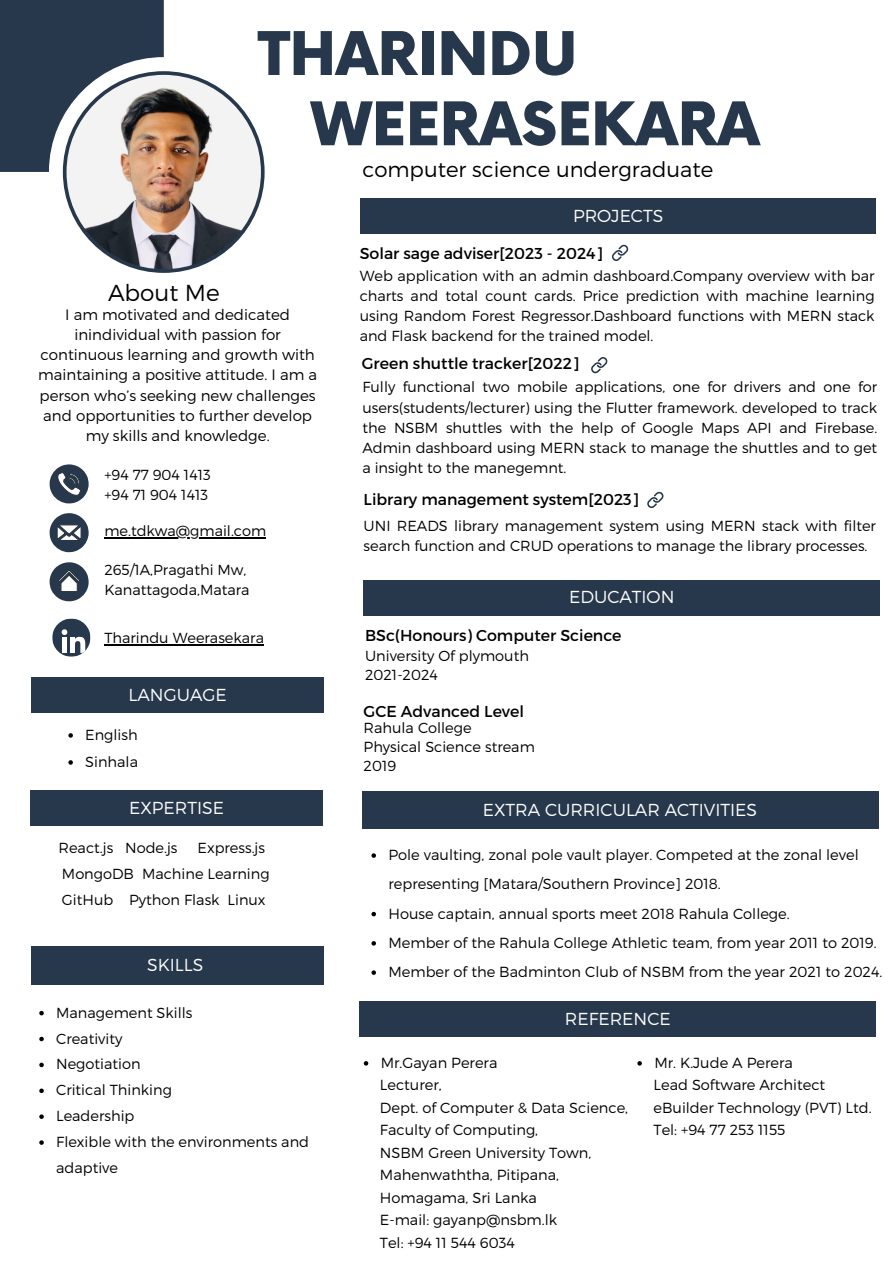
<style>
.page{position:relative;width:894px;height:1264px;background:#fff}
.page>*{position:absolute;margin:0;border:0;box-sizing:border-box;transform-origin:0 0}
.t1{font:900 58.5px "Now";color:#27384c}
.t2{font:300 23.1px "Montserrat";color:#000}
.t3{font:300 21.15px "Montserrat";color:#000}
.t4{font:300 17.4px "Montserrat";color:#fff}
.t5{font:15.75px "Montserrat";color:#010101}
.t6{font:300 15px/20.2px "Montserrat";color:#010101;text-align:center}
.t7{font:300 14.55px/20.2px "Montserrat";color:#010101}
.t8{font:300 14.55px "Montserrat";color:#000}
</style>
<div class="page">
<div style="left:31px;top:945px;width:293px;height:39px;background:#27384c"></div>
<svg style="left:0;top:0;width:264px;height:273px"></svg>
<svg style="left:39px;top:1010px;width:5px;height:5px"></svg>
<svg style="left:39px;top:1036px;width:5px;height:5px"></svg>
<svg style="left:39px;top:1062px;width:5px;height:5px"></svg>
<svg style="left:39px;top:1088px;width:5px;height:5px"></svg>
<svg style="left:39px;top:1114px;width:5px;height:4px"></svg>
<svg style="left:39px;top:1140px;width:5px;height:4px"></svg>
<div style="left:31px;top:677px;width:293px;height:35px;background:#27384c"></div>
<svg style="left:68px;top:733px;width:5px;height:4px"></svg>
<svg style="left:68px;top:760px;width:5px;height:4px"></svg>
<div style="left:363px;top:579px;width:516px;height:36px;background:#27384c"></div>
<div style="left:360px;top:198px;width:515px;height:36px;background:#27384c"></div>
<svg style="left:612px;top:244px;width:16px;height:17px"></svg>
<svg style="left:591px;top:357px;width:16px;height:16px"></svg>
<svg style="left:647px;top:491px;width:16px;height:17px"></svg>
<div style="left:361px;top:791px;width:516px;height:37px;background:#27384c"></div>
<svg style="left:371px;top:853px;width:5px;height:4px"></svg>
<svg style="left:371px;top:911px;width:5px;height:5px"></svg>
<svg style="left:371px;top:941px;width:5px;height:4px"></svg>
<svg style="left:371px;top:970px;width:5px;height:4px"></svg>
<div style="left:359px;top:1001px;width:516px;height:35px;background:#27384c"></div>
<svg style="left:50px;top:562px;width:39px;height:39px"></svg>
<svg style="left:50px;top:513px;width:39px;height:39px"></svg>
<svg style="left:50px;top:464px;width:39px;height:39px"></svg>
<svg style="left:52px;top:618px;width:38px;height:38px"></svg>
<svg style="left:62px;top:629px;width:5px;height:6px"></svg>
<div style="left:62px;top:637px;width:5px;height:16px;background:#fff"></div>
<div style="left:70px;top:637px;width:5px;height:16px;background:#fff"></div>
<svg style="left:73px;top:635px;width:13px;height:18px"></svg>
<hr style="left:104px;top:537px;width:162px;height:1px;background:#010101">
<hr style="left:104px;top:644px;width:160px;height:1px;background:#010101">
<div style="left:30px;top:790px;width:293px;height:36px;background:#27384c"></div>
<svg style="left:363px;top:1061px;width:5px;height:4px"></svg>
<svg style="left:637px;top:1061px;width:4px;height:4px"></svg>
<p class="t1" style="left:258px;top:22px;width:320px">THARINDU</p>
<p class="t1" style="left:311px;top:93px;width:450px">WEERASEKARA</p>
<h2 class="t2" style="left:108px;top:278px;width:113px">About Me</h2>
<p class="t6" style="left:38px;top:303px;width:280px">I am motivated and dedicated inindividual with passion for continuous learning and growth with maintaining a positive attitude. I am a person who’s seeking new challenges and opportunities to further develop my skills and knowledge.</p>
<h3 class="t7" style="left:104px;top:464px;width:108px">+94 77 904 1413</h3>
<h3 class="t7" style="left:104px;top:484px;width:105px">+94 71 904 1413</h3>
<p class="t7" style="left:104px;top:520px;width:163px">me.tdkwa@gmail.com</p>
<p class="t7" style="left:104px;top:558px;width:143px">265/1A,Pragathi Mw,</p>
<p class="t7" style="left:104px;top:579px;width:147px">Kanattagoda,Matara</p>
<p class="t7" style="left:104px;top:627px;width:161px">Tharindu Weerasekara</p>
<p class="t4" style="left:128px;top:683px;width:100px">LANGUAGE</p>
<h4 class="t8" style="left:85px;top:725px;width:54px">English</h4>
<p class="t8" style="left:85px;top:752px;width:54px">Sinhala</p>
<h3 class="t4" style="left:129px;top:796px;width:96px">EXPERTISE</h3>
<p class="t8" style="left:59px;top:838px;width:120px">React.js Node.js</p>
<p class="t8" style="left:197px;top:838px;width:69px">Express.js</p>
<p class="t8" style="left:62px;top:864px;width:209px">MongoDB Machine Learning</p>
<p class="t8" style="left:62px;top:889px;width:205px">GitHub Python Flask Linux</p>
<p class="t4" style="left:147px;top:953px;width:58px">SKILLS</p>
<p class="t7" style="left:56px;top:1001px;width:138px">Management Skills</p>
<h1 class="t7" style="left:56px;top:1027px;width:68px">Creativity</h1>
<h2 class="t7" style="left:56px;top:1053px;width:86px">Negotiation</h2>
<h3 class="t7" style="left:56px;top:1079px;width:117px">Critical Thinking</h3>
<h4 class="t7" style="left:56px;top:1105px;width:80px">Leadership</h4>
<p class="t7" style="left:56px;top:1128px;width:254px;line-height:25.8px">Flexible with the environments and adaptive</p>
<h3 class="t3" style="left:362px;top:156px;width:352px">computer science undergraduate</h3>
<p class="t4" style="left:573px;top:204px;width:92px">PROJECTS</p>
<p class="t5" style="left:359px;top:243px;width:245px">Solar sage adviser[2023 - 2024]</p>
<p class="t7" style="left:359px;top:265px;width:516px;text-align:justify">Web application with an admin dashboard.Company overview with bar charts and total count cards. Price prediction with machine learning using Random Forest Regressor.Dashboard functions with MERN stack and Flask backend for the trained model.</p>
<h4 class="t7" style="left:362px;top:376px;width:516px;text-align:justify">Fully functional two mobile applications, one for drivers and one for users(students/lecturer) using the Flutter framework. developed to track the NSBM shuttles with the help of Google Maps API and Firebase.<br>Admin dashboard using MERN stack to manage the shuttles and to get a insight to the manegemnt.</h4>
<p class="t5" style="left:361px;top:353px;width:219px">Green shuttle tracker[2022]</p>
<h3 class="t5" style="left:363px;top:489px;width:277px">Library management system[2023]</h3>
<p class="t7" style="left:363px;top:515px;width:514px">UNI READS library management system using MERN stack with filter search function and CRUD operations to manage the library processes.</p>
<p class="t4" style="left:569px;top:585px;width:107px">EDUCATION</p>
<p class="t5" style="left:365px;top:625px;width:258px">BSc(Honours) Computer Science</p>
<p class="t7" style="left:365px;top:645px;width:165px">University Of plymouth</p>
<p class="t7" style="left:365px;top:664px;width:74px">2021-2024</p>
<p class="t5" style="left:363px;top:700px;width:162px">GCE Advanced Level</p>
<p class="t7" style="left:363px;top:716px;width:109px">Rahula College</p>
<p class="t7" style="left:363px;top:735px;width:173px">Physical Science stream</p>
<p class="t7" style="left:363px;top:755px;width:34px">2019</p>
<h4 class="t4" style="left:482px;top:798px;width:276px">EXTRA CURRICULAR ACTIVITIES</h4>
<p class="t7" style="left:388px;top:839px;width:471px;line-height:29.2px">Pole vaulting, zonal pole vault player. Competed at the zonal level representing [Matara/Southern Province] 2018.</p>
<p class="t7" style="left:388px;top:902px;width:402px">House captain, annual sports meet 2018 Rahula College.</p>
<h4 class="t7" style="left:388px;top:931px;width:489px">Member of the Rahula College Athletic team, from year 2011 to 2019.</h4>
<p class="t7" style="left:388px;top:961px;width:495px">Member of the Badminton Club of NSBM from the year 2021 to 2024.</p>
<p class="t4" style="left:564px;top:1007px;width:107px">REFERENCE</p>
<p class="t7" style="left:380px;top:1051px;width:118px">Mr.Gayan Perera</p>
<p class="t7" style="left:380px;top:1074px;width:63px">Lecturer,</p>
<p class="t7" style="left:380px;top:1096px;width:250px">Dept. of Computer &amp; Data Science,</p>
<p class="t7" style="left:380px;top:1119px;width:160px">Faculty of Computing,</p>
<p class="t7" style="left:380px;top:1141px;width:213px">NSBM Green University Town,</p>
<p class="t7" style="left:380px;top:1164px;width:181px">Mahenwaththa, Pitipana,</p>
<p class="t7" style="left:380px;top:1186px;width:159px">Homagama, Sri Lanka</p>
<h3 class="t7" style="left:380px;top:1209px;width:179px">E-mail: gayanp@nsbm.lk</h3>
<p class="t7" style="left:380px;top:1231px;width:136px">Tel: +94 11 544 6034</p>
<p class="t7" style="left:654px;top:1051px;width:140px">Mr. K.Jude A Perera</p>
<p class="t7" style="left:653px;top:1074px;width:173px">Lead Software Architect</p>
<p class="t7" style="left:653px;top:1096px;width:219px">eBuilder Technology (PVT) Ltd.</p>
<p class="t7" style="left:653px;top:1119px;width:133px">Tel: +94 77 253 1155</p>
</div>
